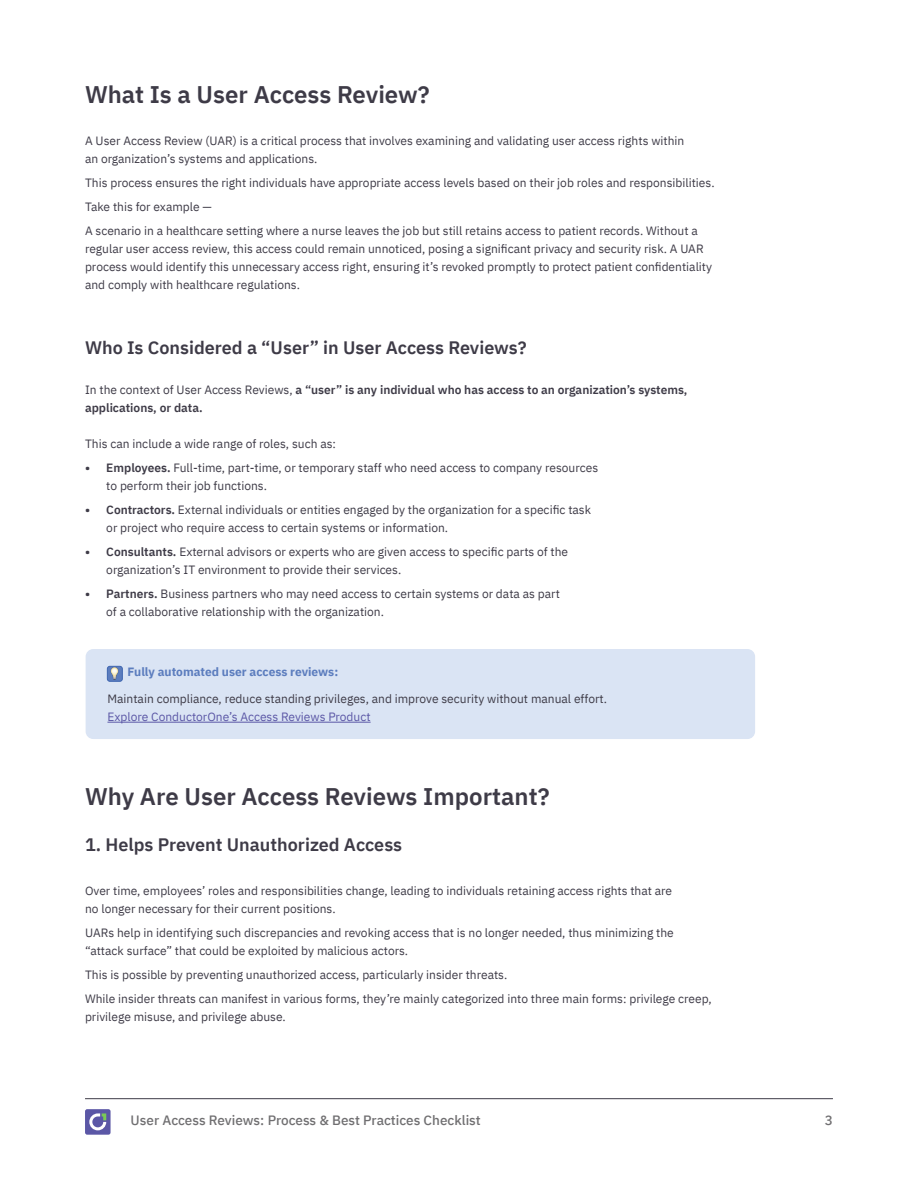
<style>
.page{position:relative;width:918px;height:1188px;background:#fff}
.page>*{position:absolute;margin:0;border:0;box-sizing:border-box;transform-origin:0 0}
.t1{font:600 24px "IBM Plex Sans";color:#3e3b47}
.t2{font:600 18px "IBM Plex Sans";color:#3e3b47}
.t3{font:500 13.5px "IBM Plex Sans";color:#706f71}
.t4{font:12px/18px "IBM Plex Sans";color:#3e3b47}
.t5{font:600 12px/18px "IBM Plex Sans";color:#3e3b47}
.t6{font:12px "IBM Plex Sans";color:#5b57a6}
.t7{font:700 12px "IBM Plex Sans";color:#5c7dbe}
.s1{font-weight:400}
.s2{font-weight:600}
</style>
<div class="page">
<div style="left:85px;top:1109px;width:26px;height:26px;background:#5b57a6;border-radius:2px"></div>
<svg style="left:89px;top:1113px;width:17px;height:17px"></svg>
<hr style="left:85px;top:1098px;width:748px;height:1px;background:#3e3b47">
<div style="left:86px;top:649px;width:669px;height:90px;background:#dae4f4;border-radius:8px"></div>
<div style="left:107px;top:666px;width:16px;height:16px;border:1px solid #3f66b0;border-radius:3px"></div>
<hr style="left:107px;top:722px;width:264px;height:1px;background:#5b57a6">
<svg style="left:109px;top:667px;width:12px;height:13px"></svg>
<h1 class="t1" style="left:85px;top:76px;width:346px">What Is a User Access Review?</h1>
<p class="t4" style="left:85px;top:131px;width:601px">A User Access Review (UAR) is a critical process that involves examining and validating user access rights within an organization’s systems and applications.</p>
<p class="t4" style="left:85px;top:170px;width:631px;line-height:24px">This process ensures the right individuals have appropriate access levels based on their job roles and responsibilities.<br>Take this for example —<br>A scenario in a healthcare setting where a nurse leaves the job but still retains access to patient records. Without a</p>
<p class="t4" style="left:85px;top:239px;width:629px">regular user access review, this access could remain unnoticed, posing a significant privacy and security risk. A UAR process would identify this unnecessary access right, ensuring it’s revoked promptly to protect patient confidentiality and comply with healthcare regulations.</p>
<h2 class="t2" style="left:85px;top:333px;width:443px">Who Is Considered a “User” in User Access Reviews?</h2>
<p class="t5" style="left:85px;top:380px;width:604px"><span class="s1">In the context of User Access Reviews,</span> a “user” is any individual who has access to an organization’s systems, applications, or data.</p>
<p class="t4" style="left:85px;top:434px;width:253px">This can include a wide range of roles, such as:</p>
<p class="t4" style="left:106px;top:458px;width:493px;text-indent:-21px"><span class="s2">• Employees.</span> Full-time, part-time, or temporary staff who need access to company resources to perform their job functions.</p>
<p class="t4" style="left:106px;top:500px;width:486px;text-indent:-21px"><span class="s2">• Contractors.</span> External individuals or entities engaged by the organization for a specific task or project who require access to certain systems or information.</p>
<p class="t4" style="left:106px;top:542px;width:463px;text-indent:-21px"><span class="s2">• Consultants.</span> External advisors or experts who are given access to specific parts of the organization’s IT environment to provide their services.</p>
<p class="t4" style="left:106px;top:584px;width:455px;text-indent:-21px"><span class="s2">• Partners.</span> Business partners who may need access to certain systems or data as part of a collaborative relationship with the organization.</p>
<p class="t7" style="left:128px;top:662px;width:212px">Fully automated user access reviews:</p>
<p class="t4" style="left:107px;top:689px;width:501px">Maintain compliance, reduce standing privileges, and improve security without manual effort.</p>
<p class="t6" style="left:107px;top:708px;width:265px">Explore ConductorOne’s Access Reviews Product</p>
<h1 class="t1" style="left:85px;top:777px;width:466px">Why Are User Access Reviews Important?</h1>
<h2 class="t2" style="left:85px;top:830px;width:319px">1. Helps Prevent Unauthorized Access</h2>
<p class="t4" style="left:85px;top:881px;width:589px">Over time, employees’ roles and responsibilities change, leading to individuals retaining access rights that are no longer necessary for their current positions.</p>
<p class="t4" style="left:85px;top:923px;width:590px">UARs help in identifying such discrepancies and revoking access that is no longer needed, thus minimizing the “attack surface” that could be exploited by malicious actors.</p>
<p class="t4" style="left:85px;top:962px;width:628px;line-height:24px">This is possible by preventing unauthorized access, particularly insider threats.<br>While insider threats can manifest in various forms, they’re mainly categorized into three main forms: privilege creep,</p>
<p class="t4" style="left:85px;top:1007px;width:202px">privilege misuse, and privilege abuse.</p>
<p class="t3" style="left:131px;top:1110px;width:352px">User Access Reviews: Process &amp; Best Practices Checklist</p>
<p class="t3" style="left:825px;top:1110px;width:10px">3</p>
</div>
